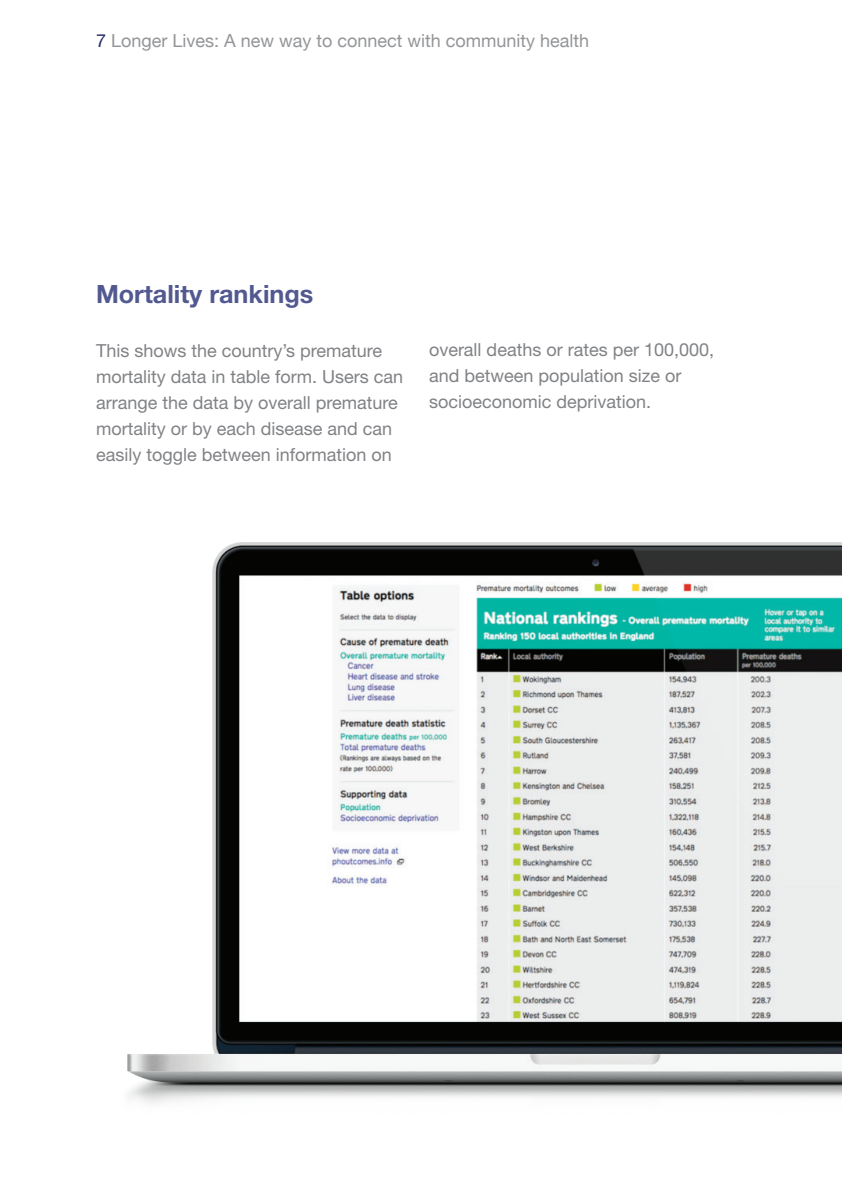
<style>
.page{position:relative;width:842px;height:1191px;background:#fff}
.page>*{position:absolute;margin:0;border:0;box-sizing:border-box;transform-origin:0 0}
.t1{font:700 25.2px "Helvetica Neue LT Std";color:#525991}
.t2{font:18px/26px "Helvetica Neue LT Std";color:#808285}
.t3{font:18px "Helvetica Neue";color:#939598}
.s1{font-family:"Helvetica Neue LT Std";color:#282b6b}
</style>
<div class="page">
<img style="left:127px;top:542px;width:715px;height:561px">
<p class="t3" style="left:96px;top:30px;width:495px"><span class="s1">7</span> Longer Lives: A new way to connect with community health</p>
<h1 class="t1" style="left:96px;top:278px;width:219px">Mortality rankings</h1>
<p class="t2" style="left:96px;top:337px;width:309px">This shows the country’s premature mortality data in table form. Users can arrange the data by overall premature mortality or by each disease and can easily toggle between information on</p>
<p class="t2" style="left:429px;top:337px;width:287px">overall deaths or rates per 100,000, and between population size or socioeconomic deprivation.</p>
</div>
